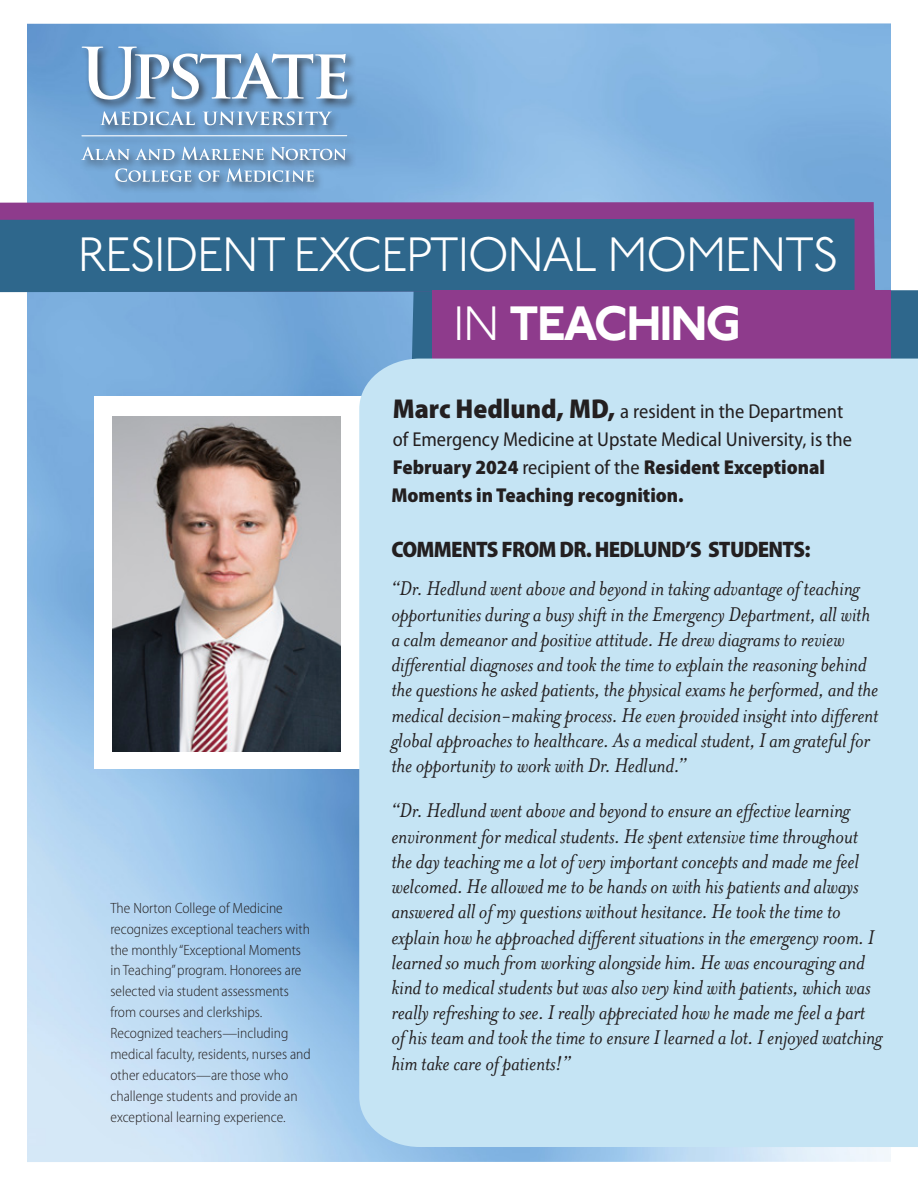
<style>
.page{position:relative;width:918px;height:1188px;background:#fff}
.page>*{position:absolute;margin:0;border:0;box-sizing:border-box;transform-origin:0 0}
.t1{font:300 48px/68.7px "P22 Underground CY Pro";letter-spacing:-.03em;color:#fff}
.Paragraph_Style_1{font:italic 22.95px/25.2px "Mrs Eaves OT";letter-spacing:-.01em;color:#231f20}
.t2{font:900 semi-condensed 22.5px "Myriad Pro";letter-spacing:-.03em;color:#231f20}
.t3{font:semi-condensed 20.1px/28.2px "Myriad Pro";color:#231f20}
.t4{font:300 semi-condensed 14.85px/20.9px "Myriad Pro";color:#231f20}
.s1{font-weight:800}
.s2{font-weight:900;font-size:27.3px}
.s3{font-weight:900}
</style>
<div class="page">
<img style="left:27px;top:23px;width:864px;height:1139px">
<div style="left:79px;top:43px;width:280px;height:151px;background:#231f20;opacity:.75"></div>
<svg style="left:82px;top:136px;width:265px;height:1px"></svg>
<hr style="left:82px;top:135px;width:265px;height:1px;background:#fff">
<svg style="left:81px;top:147px;width:94px;height:13px"></svg>
<svg style="left:181px;top:147px;width:83px;height:13px"></svg>
<svg style="left:271px;top:147px;width:75px;height:13px"></svg>
<svg style="left:115px;top:168px;width:76px;height:14px"></svg>
<svg style="left:199px;top:170px;width:21px;height:12px"></svg>
<svg style="left:226px;top:168px;width:88px;height:14px"></svg>
<svg style="left:82px;top:47px;width:265px;height:53px"></svg>
<svg style="left:100px;top:111px;width:95px;height:14px"></svg>
<svg style="left:203px;top:111px;width:129px;height:14px"></svg>
<div style="left:94px;top:396px;width:342px;height:373px;background:#fff"></div>
<div style="left:411px;top:290px;width:507px;height:69px;background:#2e678c"></div>
<div style="left:0;top:202px;width:875px;height:88px;background:#8e3b8c"></div>
<div style="left:0;top:219px;width:855px;height:73px;background:#2e678c"></div>
<div style="left:432px;top:290px;width:459px;height:108px;background:#8e3b8c"></div>
<div style="left:359px;top:359px;width:559px;height:788px;background:#c5e4f4"></div>
<img style="left:113px;top:417px;width:228px;height:335px">
<p class="t1" style="left:453px;top:220px;width:387px;text-indent:-375px">RESIDENT EXCEPTIONAL MOMENTS<br>IN <span class="s1">TEACHING</span></p>
<p class="t4" style="left:110px;top:897px;width:202px">The Norton College of Medicine recognizes exceptional teachers with the monthly “Exceptional Moments in Teaching” program. Honorees are selected via student assessments from courses and clerkships.<br>Recognized teachers—including medical faculty, residents, nurses and other educators—are those who challenge students and provide an exceptional learning experience.</p>
<p class="t3" style="left:391px;top:397px;width:462px"><span class="s2">Marc Hedlund, MD,</span> a resident in the Department of Emergency Medicine at Upstate Medical University, is the <span class="s3">February 2024</span> recipient of the <span class="s3">Resident Exceptional Moments in Teaching recognition.</span></p>
<p class="t2" style="left:391px;top:534px;width:421px">COMMENTS FROM DR. HEDLUND’S STUDENTS:</p>
<p class="Paragraph_Style_1" style="left:391px;top:576px;width:489px">“Dr. Hedlund went above and beyond in taking advantage of teaching opportunities during a busy shift in the Emergency Department, all with a calm demeanor and positive attitude. He drew diagrams to review differential diagnoses and took the time to explain the reasoning behind the questions he asked patients, the physical exams he performed, and the medical decision-making process. He even provided insight into different global approaches to healthcare. As a medical student, I am grateful for the opportunity to work with Dr. Hedlund.”</p>
<p class="Paragraph_Style_1" style="left:391px;top:798px;width:492px">“Dr. Hedlund went above and beyond to ensure an effective learning environment for medical students. He spent extensive time throughout the day teaching me a lot of very important concepts and made me feel welcomed. He allowed me to be hands on with his patients and always answered all of my questions without hesitance. He took the time to explain how he approached different situations in the emergency room. I learned so much from working alongside him. He was encouraging and kind to medical students but was also very kind with patients, which was really refreshing to see. I really appreciated how he made me feel a part of his team and took the time to ensure I learned a lot. I enjoyed watching him take care of patients!”</p>
</div>
